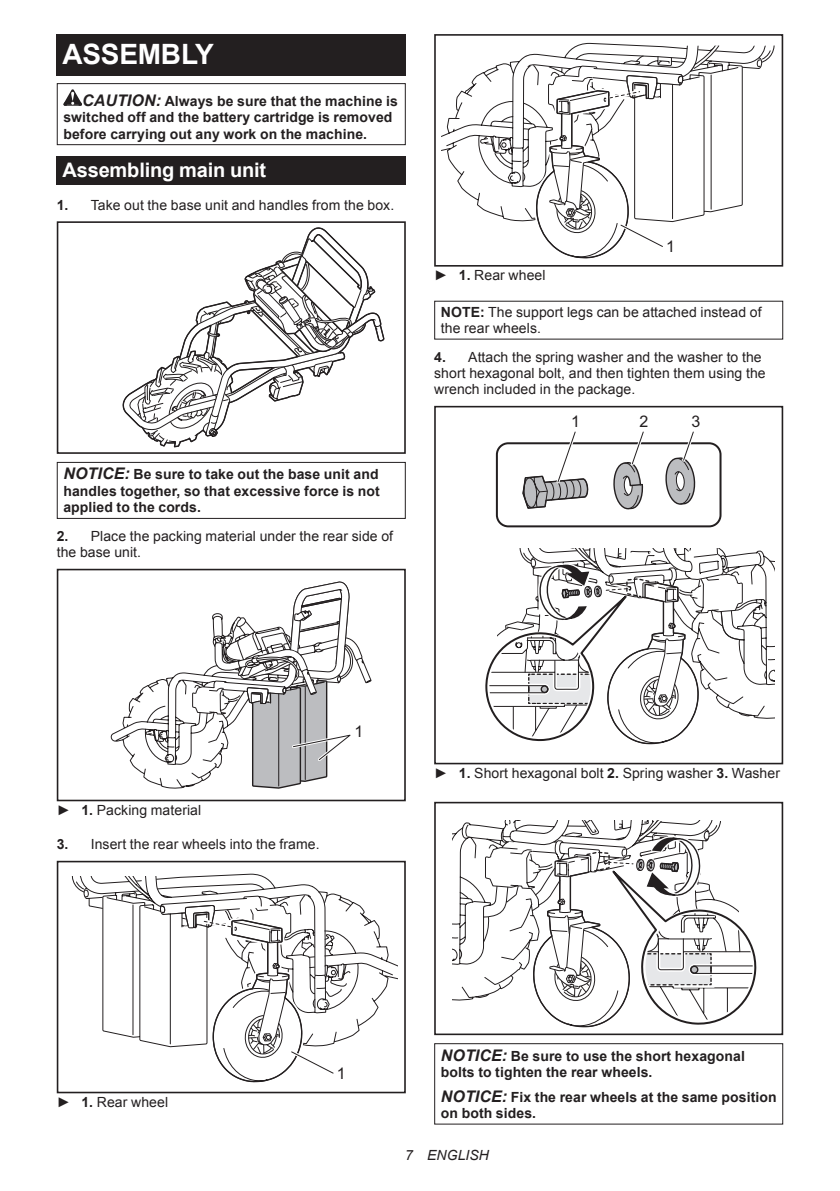
<style>
.page{position:relative;width:840px;height:1191px;background:#fff}
.page>*{position:absolute;margin:0;border:0;box-sizing:border-box;transform-origin:0 0}
.t1{font:700 28px "Arial";letter-spacing:-.01em;color:#fff}
.t2{font:700 20px "Arial";letter-spacing:-.01em;color:#fff}
.t3{font:16px "Arial";color:#231f20}
.t4{font:14px/16.4px "Arial";letter-spacing:.005em;color:#231f20}
.t5{font:700 14px/16.4px "Arial";letter-spacing:.005em;color:#231f20}
.t6{font:italic 14px "Arial";letter-spacing:.005em;color:#231f20}
.s1{font-style:italic;font-size:16px}
.s2{font-weight:700}
</style>
<div class="page">
<div style="left:57px;top:34px;width:348px;height:41px;background:#231f20"></div>
<svg style="left:63px;top:89px;width:19px;height:17px"></svg>
<div style="left:57px;top:83px;width:348px;height:62px;border:1px solid #231f20"></div>
<div style="left:57px;top:156px;width:348px;height:29px;background:#231f20"></div>
<svg style="left:122px;top:227px;width:263px;height:220px"></svg>
<div style="left:57px;top:425px;width:73px;height:29px;background:#fff"></div>
<div style="left:57px;top:221px;width:348px;height:233px;border:2px solid #231f20"></div>
<div style="left:57px;top:462px;width:348px;height:57px;border:1px solid #231f20"></div>
<svg style="left:111px;top:672px;width:80px;height:117px"></svg>
<div style="left:57px;top:773px;width:73px;height:28px;background:#fff"></div>
<div style="left:57px;top:569px;width:348px;height:232px;border:2px solid #231f20"></div>
<svg style="left:191px;top:581px;width:180px;height:208px"></svg>
<svg style="left:337px;top:894px;width:60px;height:148px"></svg>
<div style="left:57px;top:860px;width:348px;height:233px;border:2px solid #231f20"></div>
<svg style="left:70px;top:860px;width:267px;height:233px"></svg>
<svg style="left:441px;top:58px;width:81px;height:164px"></svg>
<div style="left:434px;top:34px;width:348px;height:233px;border:2px solid #231f20"></div>
<svg style="left:522px;top:34px;width:252px;height:233px"></svg>
<svg style="left:766px;top:557px;width:8px;height:162px"></svg>
<div style="left:434px;top:406px;width:348px;height:358px;border:2px solid #231f20"></div>
<svg style="left:483px;top:406px;width:283px;height:339px"></svg>
<svg style="left:452px;top:822px;width:32px;height:179px"></svg>
<svg style="left:484px;top:820px;width:273px;height:208px"></svg>
<div style="left:434px;top:1006px;width:73px;height:29px;background:#fff"></div>
<div style="left:434px;top:802px;width:348px;height:233px;border:2px solid #231f20"></div>
<div style="left:434px;top:1043px;width:348px;height:81px;border:1px solid #231f20"></div>
<h1 class="t1" style="left:62px;top:35px;width:153px">ASSEMBLY</h1>
<p class="t5" style="left:63px;top:93px;width:336px;text-indent:19px"><span class="s1">CAUTION:</span> Always be sure that the machine is switched off and the battery cartridge is removed before carrying out any work on the machine.</p>
<h2 class="t2" style="left:62px;top:156px;width:205px">Assembling main unit</h2>
<p class="t4" style="left:57px;top:197px;width:339px"><span class="s2">1.</span> Take out the base unit and handles from the box.</p>
<p class="t5" style="left:63px;top:467px;width:318px;text-align:justify"><span class="s1">NOTICE:</span> Be sure to take out the base unit and handles together, so that excessive force is not applied to the cords.</p>
<p class="t4" style="left:57px;top:528px;width:337px"><span class="s2">2.</span> Place the packing material under the rear side of the base unit.</p>
<p class="t3" style="left:666px;top:236px;width:10px">1</p>
<p class="t4" style="left:434px;top:267px;width:113px">► <span class="s2">1.</span> Rear wheel</p>
<p class="t4" style="left:440px;top:303px;width:322px"><span class="s2">NOTE:</span> The support legs can be attached instead of the rear wheels.</p>
<p class="t4" style="left:434px;top:349px;width:333px"><span class="s2">4.</span> Attach the spring washer and the washer to the short hexagonal bolt, and then tighten them using the wrench included in the package.</p>
<p class="t3" style="left:571px;top:411px;width:10px">1</p>
<p class="t3" style="left:639px;top:411px;width:10px">2</p>
<p class="t3" style="left:691px;top:411px;width:10px">3</p>
<p class="t4" style="left:57px;top:802px;width:146px">► <span class="s2">1.</span> Packing material</p>
<p class="t4" style="left:57px;top:836px;width:264px"><span class="s2">3.</span> Insert the rear wheels into the frame.</p>
<p class="t3" style="left:354px;top:721px;width:10px">1</p>
<p class="t4" style="left:434px;top:765px;width:347px">► <span class="s2">1.</span> Short hexagonal bolt <span class="s2">2.</span> Spring washer <span class="s2">3.</span> Washer</p>
<p class="t4" style="left:57px;top:1093px;width:113px">► <span class="s2">1.</span> Rear wheel</p>
<p class="t3" style="left:337px;top:1063px;width:10px">1</p>
<p class="t5" style="left:440px;top:1048px;width:305px"><span class="s1">NOTICE:</span> Be sure to use the short hexagonal bolts to tighten the rear wheels.</p>
<p class="t5" style="left:440px;top:1088px;width:337px"><span class="s1">NOTICE:</span> Fix the rear wheels at the same position on both sides.</p>
<p class="t6" style="left:405px;top:1146px;width:85px">7 ENGLISH</p>
</div>
